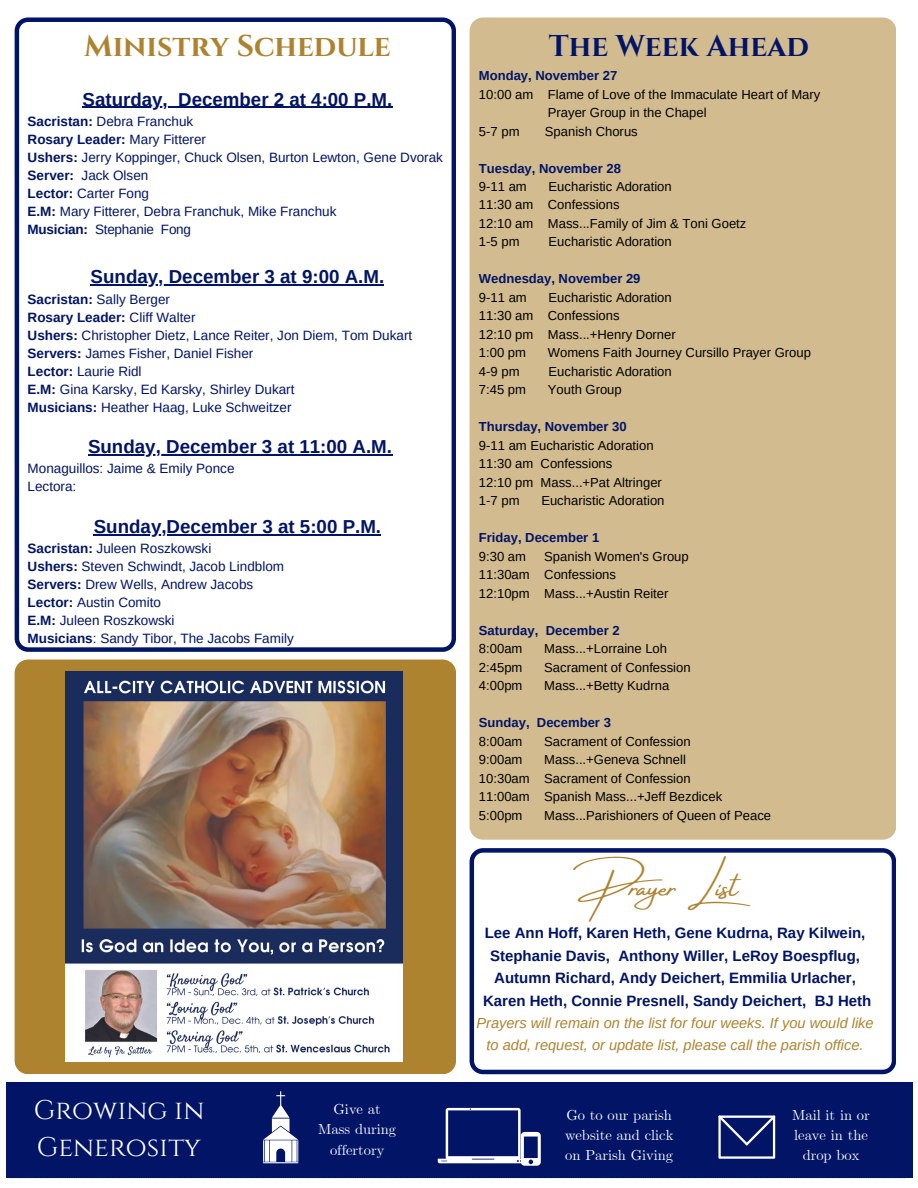
<style>
.page{position:relative;width:918px;height:1188px;background:#fff}
.page>*{position:absolute;margin:0;border:0;box-sizing:border-box;transform-origin:0 0}
.t1{font:31.8px "Amsterdam Four";color:#ad8330}
.t2{font:700 30px "Cinzel";color:#ad8330}
.t3{font:700 30px "Cinzel";color:#011466}
.t4{font:27px/37.3px "Cinzel";color:#fff}
.t5{font:700 18.75px "Arimo";color:#011466}
.t6{font:700 15px "Arimo";color:#011466}
.t7{font:italic 14.55px/21.8px "Arimo";color:#ad8330;text-align:center}
.t8{font:14.55px/20.2px "CMU Serif";color:#fff;text-align:center}
.t9{font:13.5px "Arimo";color:#011466}
.t10{font:700 13.5px "Arimo";color:#011466}
.t11{font:13.05px "Arimo";color:#000}
.t12{font:700 13.05px "Arimo";color:#011466}
.s1{font-weight:700}
.s2{font-weight:400}
</style>
<div class="page">
<svg style="left:8px;top:1178px;width:897px;height:1px"></svg>
<div style="left:6px;top:1083px;width:906px;height:95px;background:#011466"></div>
<svg style="left:263px;top:1091px;width:35px;height:72px"></svg>
<svg style="left:718px;top:1115px;width:57px;height:44px"></svg>
<svg style="left:437px;top:1108px;width:104px;height:58px"></svg>
<svg style="left:15px;top:17px;width:441px;height:635px"></svg>
<div style="left:470px;top:17px;width:426px;height:823px;background:#d2bc8f"></div>
<svg style="left:470px;top:848px;width:426px;height:226px"></svg>
<hr style="left:83px;top:107px;width:85px;height:1px;background:#011466">
<hr style="left:178px;top:107px;width:214px;height:1px;background:#011466">
<hr style="left:91px;top:284px;width:293px;height:2px;background:#011466">
<hr style="left:88px;top:454px;width:304px;height:1px;background:#011466">
<hr style="left:94px;top:534px;width:287px;height:1px;background:#011466">
<div style="left:15px;top:660px;width:441px;height:414px;background:#ad8330"></div>
<img style="left:66px;top:672px;width:336px;height:390px">
<p class="t2" style="left:84px;top:27px;width:308px">Ministry Schedule</p>
<p class="t3" style="left:549px;top:27px;width:262px">The Week Ahead</p>
<p class="t5" style="left:83px;top:89px;width:311px">Saturday, December 2 at 4:00 P.M.</p>
<p class="t9" style="left:28px;top:114px;width:167px"><span class="s1">Sacristan:</span> Debra Franchuk</p>
<p class="t10" style="left:28px;top:132px;width:180px">Rosary Leader: <span class="s2">Mary Fitterer</span></p>
<p class="t9" style="left:28px;top:150px;width:417px"><span class="s1">Ushers:</span> Jerry Koppinger, Chuck Olsen, Burton Lewton, Gene Dvorak</p>
<p class="t9" style="left:28px;top:168px;width:122px"><span class="s1">Server:</span> Jack Olsen</p>
<p class="t9" style="left:28px;top:186px;width:123px"><span class="s1">Lector:</span> Carter Fong</p>
<p class="t9" style="left:28px;top:204px;width:310px"><span class="s1">E.M:</span> Mary Fitterer, Debra Franchuk, Mike Franchuk</p>
<p class="t9" style="left:28px;top:222px;width:165px"><span class="s1">Musician:</span> Stephanie Fong</p>
<p class="t5" style="left:91px;top:266px;width:295px">Sunday, December 3 at 9:00 A.M.</p>
<p class="t9" style="left:28px;top:291px;width:144px"><span class="s1">Sacristan:</span> Sally Berger</p>
<p class="t10" style="left:28px;top:309px;width:169px">Rosary Leader: <span class="s2">Cliff Walter</span></p>
<p class="t9" style="left:28px;top:327px;width:386px"><span class="s1">Ushers:</span> Christopher Dietz, Lance Reiter, Jon Diem, Tom Dukart</p>
<p class="t9" style="left:28px;top:345px;width:227px"><span class="s1">Servers:</span> James Fisher, Daniel Fisher</p>
<p class="t9" style="left:28px;top:363px;width:115px"><span class="s1">Lector:</span> Laurie Ridl</p>
<p class="t9" style="left:28px;top:381px;width:268px"><span class="s1">E.M:</span> Gina Karsky, Ed Karsky, Shirley Dukart</p>
<p class="t9" style="left:28px;top:399px;width:266px"><span class="s1">Musicians:</span> Heather Haag, Luke Schweitzer</p>
<p class="t5" style="left:88px;top:436px;width:306px">Sunday, December 3 at 11:00 A.M.</p>
<p class="t9" style="left:28px;top:461px;width:208px">Monaguillos: Jaime &amp; Emily Ponce</p>
<p class="t9" style="left:28px;top:479px;width:50px">Lectora:</p>
<p class="t5" style="left:94px;top:516px;width:289px">Sunday,December 3 at 5:00 P.M.</p>
<p class="t9" style="left:28px;top:541px;width:185px"><span class="s1">Sacristan:</span> Juleen Roszkowski</p>
<p class="t9" style="left:28px;top:559px;width:258px"><span class="s1">Ushers:</span> Steven Schwindt, Jacob Lindblom</p>
<p class="t9" style="left:28px;top:577px;width:227px"><span class="s1">Servers:</span> Drew Wells, Andrew Jacobs</p>
<p class="t9" style="left:28px;top:595px;width:135px"><span class="s1">Lector:</span> Austin Comito</p>
<p class="t9" style="left:28px;top:613px;width:149px"><span class="s1">E.M:</span> Juleen Roszkowski</p>
<p class="t9" style="left:28px;top:631px;width:268px"><span class="s1">Musicians</span>: Sandy Tibor, The Jacobs Family</p>
<p class="t12" style="left:479px;top:68px;width:140px">Monday, November 27</p>
<p class="t11" style="left:479px;top:87px;width:343px">10:00 am Flame of Love of the Immaculate Heart of Mary</p>
<p class="t11" style="left:548px;top:105px;width:160px">Prayer Group in the Chapel</p>
<p class="t11" style="left:479px;top:124px;width:42px">5-7 pm</p>
<p class="t11" style="left:545px;top:124px;width:94px">Spanish Chorus</p>
<p class="t12" style="left:479px;top:161px;width:144px">Tuesday, November 28</p>
<p class="t11" style="left:479px;top:179px;width:49px">9-11 am</p>
<p class="t11" style="left:549px;top:179px;width:125px">Eucharistic Adoration</p>
<p class="t11" style="left:479px;top:198px;width:142px">11:30 am Confessions</p>
<p class="t11" style="left:479px;top:216px;width:269px">12:10 am Mass...Family of Jim &amp; Toni Goetz</p>
<p class="t11" style="left:479px;top:235px;width:42px">1-5 pm</p>
<p class="t11" style="left:549px;top:235px;width:125px">Eucharistic Adoration</p>
<p class="t12" style="left:479px;top:272px;width:163px">Wednesday, November 29</p>
<p class="t11" style="left:479px;top:290px;width:49px">9-11 am</p>
<p class="t11" style="left:549px;top:290px;width:125px">Eucharistic Adoration</p>
<p class="t11" style="left:479px;top:309px;width:142px">11:30 am Confessions</p>
<p class="t11" style="left:479px;top:327px;width:198px">12:10 pm Mass...+Henry Dorner</p>
<p class="t11" style="left:479px;top:346px;width:49px">1:00 pm</p>
<p class="t11" style="left:548px;top:346px;width:265px">Womens Faith Journey Cursillo Prayer Group</p>
<p class="t11" style="left:479px;top:364px;width:42px">4-9 pm</p>
<p class="t11" style="left:549px;top:364px;width:125px">Eucharistic Adoration</p>
<p class="t11" style="left:479px;top:383px;width:49px">7:45 pm</p>
<p class="t11" style="left:548px;top:383px;width:75px">Youth Group</p>
<p class="t12" style="left:479px;top:420px;width:149px">Thursday, November 30</p>
<p class="t11" style="left:479px;top:438px;width:176px">9-11 am Eucharistic Adoration</p>
<p class="t11" style="left:479px;top:457px;width:135px">11:30 am Confessions</p>
<p class="t11" style="left:479px;top:475px;width:185px">12:10 pm Mass...+Pat Altringer</p>
<p class="t11" style="left:479px;top:493px;width:42px">1-7 pm</p>
<p class="t11" style="left:541px;top:493px;width:125px">Eucharistic Adoration</p>
<p class="t12" style="left:479px;top:530px;width:122px">Friday, December 1</p>
<p class="t11" style="left:479px;top:549px;width:49px">9:30 am</p>
<p class="t11" style="left:544px;top:549px;width:146px">Spanish Women's Group</p>
<p class="t11" style="left:479px;top:567px;width:139px">11:30am Confessions</p>
<p class="t11" style="left:479px;top:586px;width:191px">12:10pm Mass...+Austin Reiter</p>
<p class="t12" style="left:479px;top:623px;width:142px">Saturday, December 2</p>
<p class="t11" style="left:479px;top:641px;width:45px">8:00am</p>
<p class="t11" style="left:544px;top:641px;width:124px">Mass...+Lorraine Loh</p>
<p class="t11" style="left:479px;top:660px;width:45px">2:45pm</p>
<p class="t11" style="left:544px;top:660px;width:148px">Sacrament of Confession</p>
<p class="t11" style="left:479px;top:678px;width:45px">4:00pm</p>
<p class="t11" style="left:544px;top:678px;width:127px">Mass...+Betty Kudrna</p>
<p class="t12" style="left:479px;top:715px;width:133px">Sunday, December 3</p>
<p class="t11" style="left:479px;top:734px;width:45px">8:00am</p>
<p class="t11" style="left:544px;top:734px;width:148px">Sacrament of Confession</p>
<p class="t11" style="left:479px;top:752px;width:45px">9:00am</p>
<p class="t11" style="left:544px;top:752px;width:143px">Mass...+Geneva Schnell</p>
<p class="t11" style="left:479px;top:771px;width:213px">10:30am Sacrament of Confession</p>
<p class="t11" style="left:479px;top:789px;width:245px">11:00am Spanish Mass...+Jeff Bezdicek</p>
<p class="t11" style="left:479px;top:808px;width:45px">5:00pm</p>
<p class="t11" style="left:544px;top:808px;width:228px">Mass...Parishioners of Queen of Peace</p>
<p class="t1" style="left:587px;top:869px;width:165px">Prayer List</p>
<p class="t6" style="left:485px;top:925px;width:382px">Lee Ann Hoff, Karen Heth, Gene Kudrna, Ray Kilwein,</p>
<p class="t6" style="left:490px;top:947px;width:371px">Stephanie Davis, Anthony Willer, LeRoy Boespflug,</p>
<p class="t6" style="left:494px;top:970px;width:363px">Autumn Richard, Andy Deichert, Emmilia Urlacher,</p>
<p class="t6" style="left:483px;top:992px;width:390px">Karen Heth, Connie Presnell, Sandy Deichert, BJ Heth</p>
<p class="t7" style="left:476px;top:1012px;width:399px">Prayers will remain on the list for four weeks. If you would like to add, request, or update list, please call the parish office.</p>
<p class="t4" style="left:34px;top:1092px;width:172px">GROWING IN<br>GENEROSITY</p>
<p class="t8" style="left:318px;top:1100px;width:79px">Give at<br>Mass during offertory</p>
<p class="t8" style="left:565px;top:1106px;width:110px;text-align:justify">Go to our parish website and click on Parish Giving</p>
<p class="t8" style="left:792px;top:1106px;width:79px">Mail it in or leave in the drop box</p>
</div>
